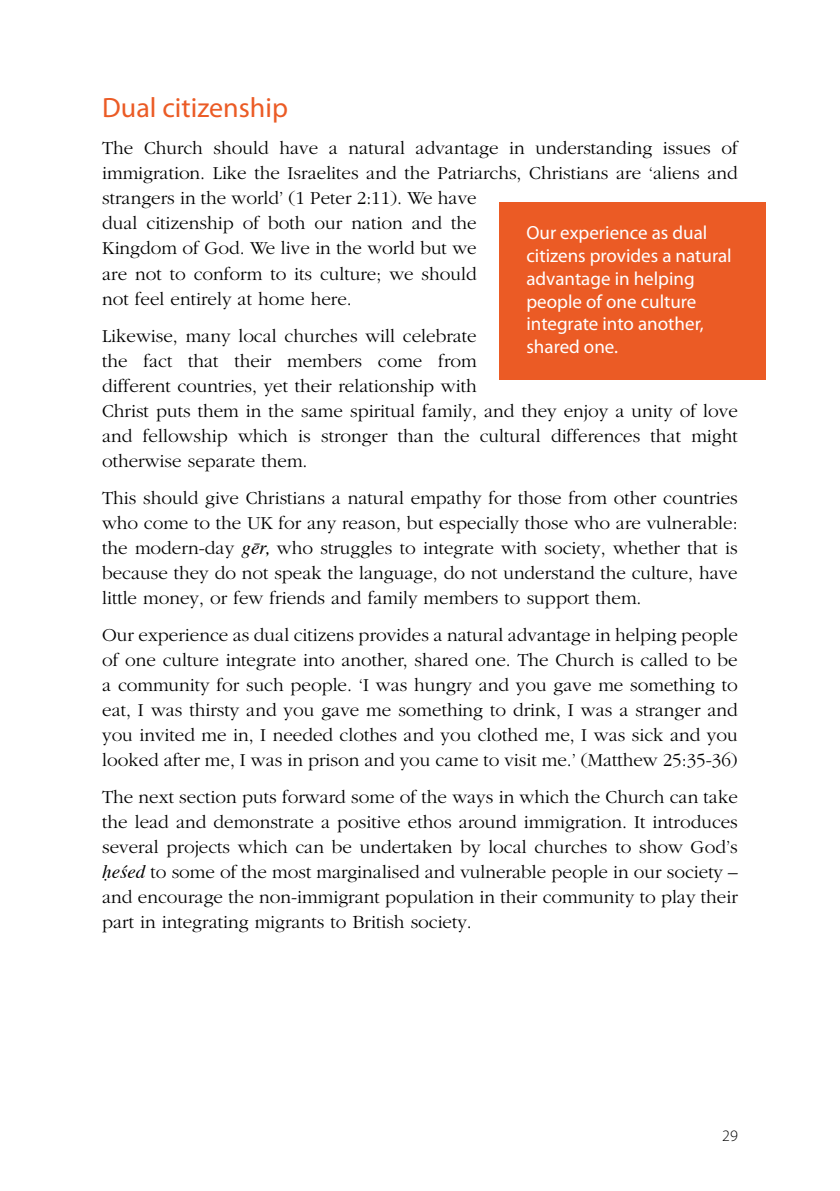
<style>
.page{position:relative;width:840px;height:1191px;background:#fff}
.page>*{position:absolute;margin:0;border:0;box-sizing:border-box;transform-origin:0 0}
.t1{font:28px "Myriad Pro";color:#eb5b25}
.t2{font:300 19px/25px "Garamond";color:#000;text-align:justify}
.t3{font:19px/22.8px "Myriad Pro";color:#fff}
.t4{font:300 16px "Myriad Pro";color:#000}
.s1{font-family:"Times";font-weight:400;font-style:italic}
</style>
<div class="page">
<div style="left:499px;top:202px;width:266px;height:177px;background:#eb5b25"></div>
<h1 class="t1" style="left:102px;top:91px;width:187px">Dual citizenship</h1>
<p class="t2" style="left:102px;top:136px;width:637px;text-align:left">The Church should have a natural advantage in understanding issues of immigration. Like the Israelites and the Patriarchs, Christians are ‘aliens and strangers in the world’ (1 Peter 2:11). We have<br>dual citizenship of both our nation and the<br>Kingdom of God. We live in the world but we<br>are not to conform to its culture; we should<br>not feel entirely at home here.</p>
<p class="t2" style="left:102px;top:323px;width:637px;text-align:left">Likewise, many local churches will celebrate<br>the fact that their members come from<br>different countries, yet their relationship with<br>Christ puts them in the same spiritual family, and they enjoy a unity of love and fellowship which is stronger than the cultural differences that might otherwise separate them.</p>
<p class="t2" style="left:102px;top:485px;width:636px">This should give Christians a natural empathy for those from other countries who come to the UK for any reason, but especially those who are vulnerable: the modern-day <span class="s1">gēr,</span> who struggles to integrate with society, whether that is because they do not speak the language, do not understand the culture, have little money, or few friends and family members to support them.</p>
<p class="t2" style="left:102px;top:622px;width:637px">Our experience as dual citizens provides a natural advantage in helping people of one culture integrate into another, shared one. The Church is called to be a community for such people. ‘I was hungry and you gave me something to eat, I was thirsty and you gave me something to drink, I was a stranger and you invited me in, I needed clothes and you clothed me, I was sick and you looked after me, I was in prison and you came to visit me.’ (Matthew 25:35-36)</p>
<p class="t2" style="left:102px;top:784px;width:637px">The next section puts forward some of the ways in which the Church can take the lead and demonstrate a positive ethos around immigration. It introduces several projects which can be undertaken by local churches to show God’s <span class="s1">ḥeśed</span> to some of the most marginalised and vulnerable people in our society – and encourage the non-immigrant population in their community to play their part in integrating migrants to British society.</p>
<p class="t3" style="left:526px;top:221px;width:207px">Our experience as dual citizens provides a natural advantage in helping people of one culture integrate into another, shared one.</p>
<p class="t4" style="left:721px;top:1125px;width:17px">29</p>
</div>
